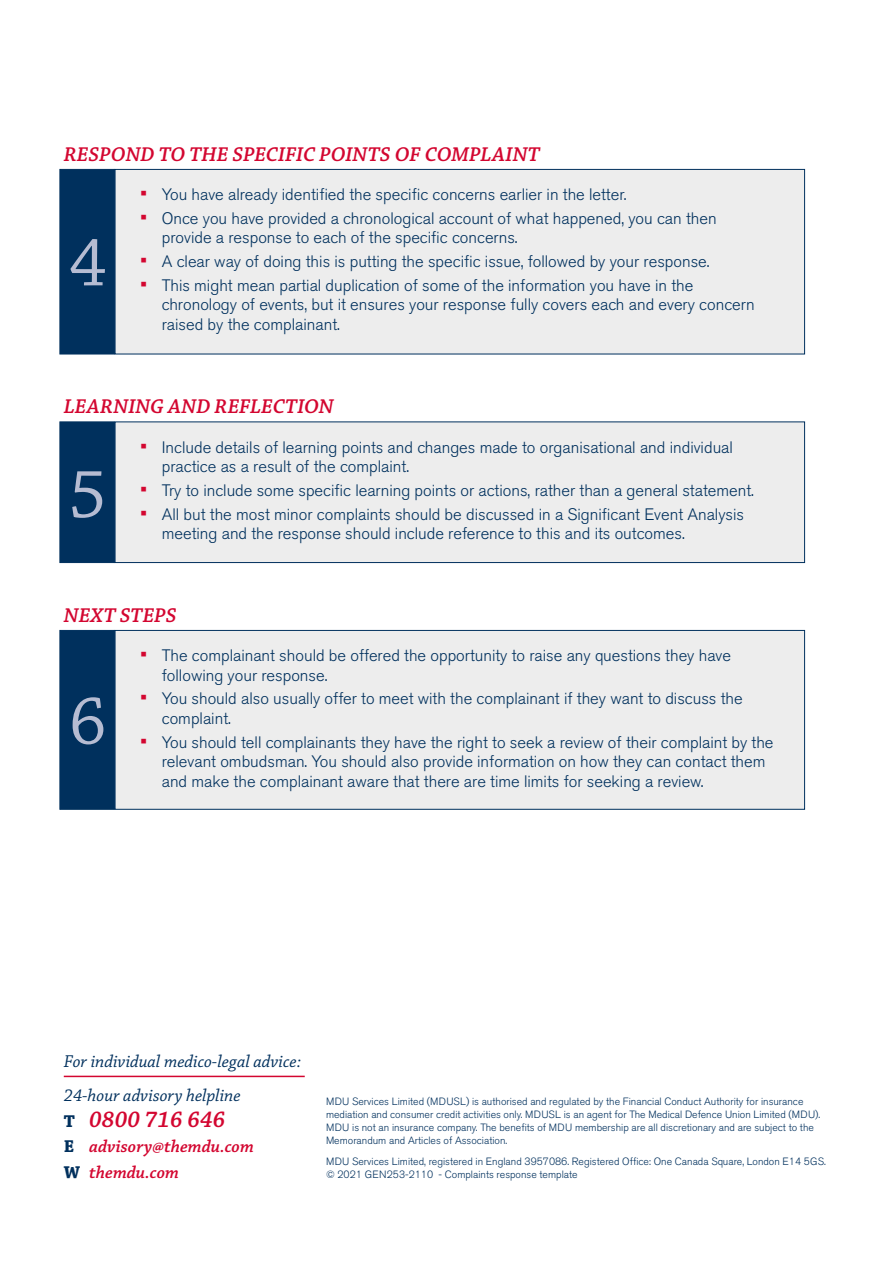
<style>
.page{position:relative;width:893px;height:1263px;background:#fff}
.page>*{position:absolute;margin:0;border:0;box-sizing:border-box;transform-origin:0 0}
.t1{font:72px "Chaparral Pro";color:#b6bcd2}
.t2{font:italic 600 24px "Chaparral Pro";color:#d30630}
.t3{font:italic 600 21px "Chaparral Pro";color:#d30630}
.t4{font:italic 18px/34px "Chaparral Pro";color:#00305d}
.t5{font:italic 600 18px/25.5px "Chaparral Pro";color:#d30630}
.t6{font:300 16.5px/19.5px "Akzidenz Grotesk BE";color:#00305d}
.t7{font:300 10.5px/13px "Akzidenz Grotesk BE";color:#00305d}
.s1{font-weight:500;font-size:19.5px;color:#d30630}
.s2{font-weight:700;font-style:normal;font-size:18px;color:#00305d}
.s3{font-weight:700;font-style:normal;color:#00305d}
</style>
<div class="page">
<hr style="left:64px;top:1076px;width:241px;height:1px;background:#d30630">
<div style="left:115px;top:169px;width:690px;height:185px;background:#ededed;border:1px solid #00305d"></div>
<div style="left:115px;top:421px;width:690px;height:142px;background:#ededed;border:1px solid #00305d"></div>
<div style="left:115px;top:630px;width:690px;height:180px;background:#ededed;border:1px solid #00305d"></div>
<div style="left:60px;top:169px;width:55px;height:185px;background:#00305d"></div>
<div style="left:60px;top:421px;width:55px;height:142px;background:#00305d"></div>
<div style="left:60px;top:630px;width:55px;height:180px;background:#00305d"></div>
<p class="t3" style="left:64px;top:142px;width:477px">RESPOND TO THE SPECIFIC POINTS OF COMPLAINT</p>
<h1 class="t1" style="left:69px;top:223px;width:39px">4</h1>
<p class="t6" style="left:141px;top:185px;width:488px"><span class="s1">•</span> You have already identified the specific concerns earlier in the letter.</p>
<p class="t6" style="left:162px;top:209px;width:556px;text-indent:-21px"><span class="s1">•</span> Once you have provided a chronological account of what happened, you can then provide a response to each of the specific concerns.</p>
<p class="t6" style="left:141px;top:252px;width:571px"><span class="s1">•</span> A clear way of doing this is putting the specific issue, followed by your response.</p>
<p class="t6" style="left:162px;top:276px;width:594px;text-indent:-21px"><span class="s1">•</span> This might mean partial duplication of some of the information you have in the chronology of events, but it ensures your response fully covers each and every concern raised by the complainant.</p>
<p class="t3" style="left:64px;top:395px;width:271px">LEARNING AND REFLECTION</p>
<h1 class="t1" style="left:69px;top:454px;width:39px">5</h1>
<p class="t6" style="left:162px;top:437px;width:573px;text-indent:-21px"><span class="s1">•</span> Include details of learning points and changes made to organisational and individual practice as a result of the complaint.</p>
<p class="t6" style="left:141px;top:481px;width:615px"><span class="s1">•</span> Try to include some specific learning points or actions, rather than a general statement.</p>
<p class="t6" style="left:162px;top:504px;width:584px;text-indent:-21px"><span class="s1">•</span> All but the most minor complaints should be discussed in a Significant Event Analysis meeting and the response should include reference to this and its outcomes.</p>
<p class="t3" style="left:64px;top:603px;width:114px">NEXT STEPS</p>
<h1 class="t1" style="left:69px;top:681px;width:39px">6</h1>
<p class="t6" style="left:162px;top:646px;width:571px;text-indent:-21px"><span class="s1">•</span> The complainant should be offered the opportunity to raise any questions they have following your response.</p>
<p class="t6" style="left:162px;top:689px;width:582px;text-indent:-21px"><span class="s1">•</span> You should also usually offer to meet with the complainant if they want to discuss the complaint.</p>
<p class="t6" style="left:162px;top:732px;width:613px;text-indent:-21px"><span class="s1">•</span> You should tell complainants they have the right to seek a review of their complaint by the relevant ombudsman. You should also provide information on how they can contact them and make the complainant aware that there are time limits for seeking a review.</p>
<p class="t4" style="left:64px;top:1045px;width:239px">For individual medico-legal advice:<br>24-hour advisory helpline</p>
<h2 class="t2" style="left:64px;top:1106px;width:163px"><span class="s2">T</span> 0800 716 646</h2>
<p class="t5" style="left:64px;top:1134px;width:192px"><span class="s3">E</span> advisory@themdu.com<br><span class="s3">W</span> themdu.com</p>
<p class="t7" style="left:326px;top:1094px;width:496px">MDU Services Limited (MDUSL) is authorised and regulated by the Financial Conduct Authority for insurance mediation and consumer credit activities only. MDUSL is an agent for The Medical Defence Union Limited (MDU).<br>MDU is not an insurance company. The benefits of MDU membership are all discretionary and are subject to the Memorandum and Articles of Association.</p>
<p class="t7" style="left:326px;top:1155px;width:501px">MDU Services Limited, registered in England 3957086. Registered Office: One Canada Square, London E14 5GS. © 2021 GEN253-2110 - Complaints response template</p>
</div>
